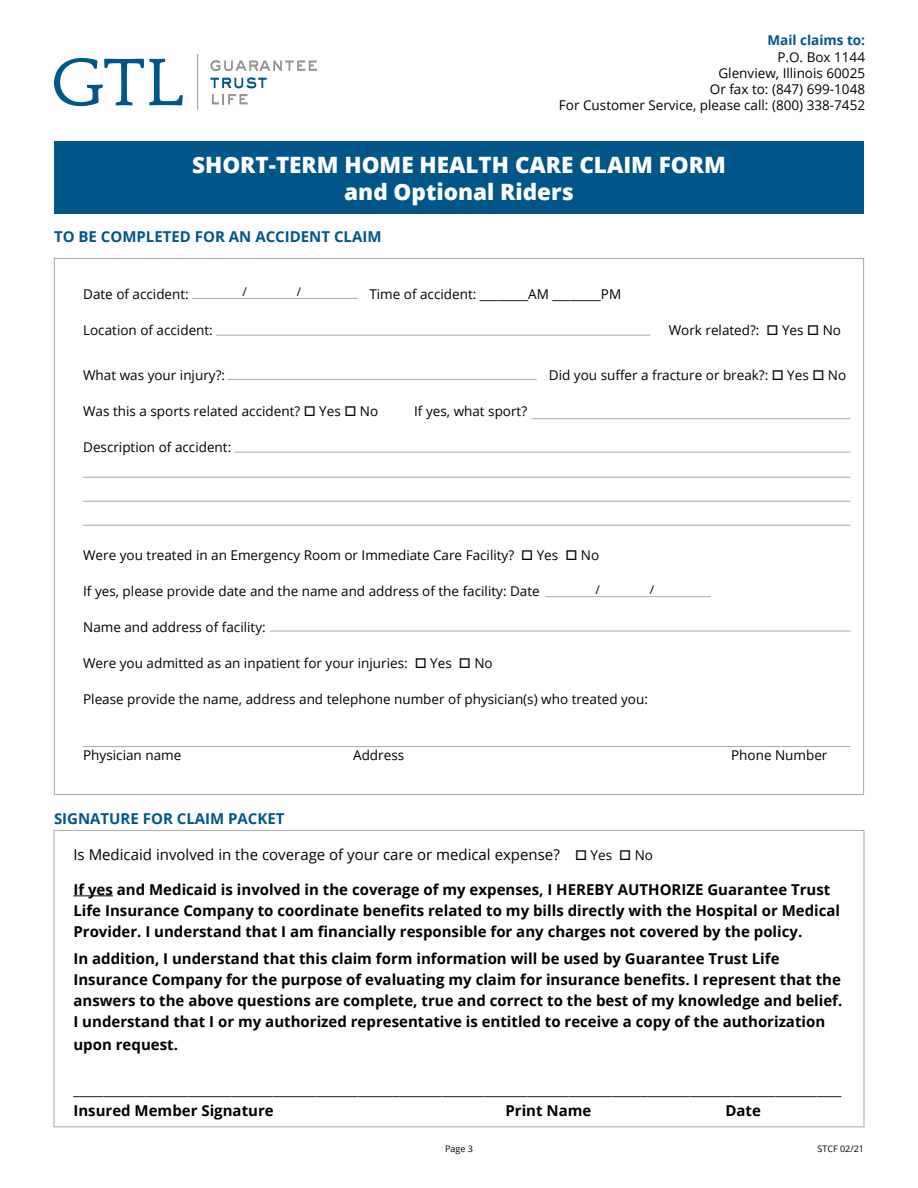
<style>
.page{position:relative;width:918px;height:1188px;background:#fff}
.page>*{position:absolute;margin:0;border:0;box-sizing:border-box;transform-origin:0 0}
.t1{font:800 22.5px/27px "Open Sans";color:#fff;text-align:center}
.t2{font:700 15px/21px "Open Sans";color:#000}
.t3{font:15px "Open Sans";color:#000}
.t4{font:700 15px "Open Sans";color:#005589}
.t5{font:13.5px/16.2px "Open Sans";color:#000;text-align:right}
.t6{font:700 13.5px "Open Sans";color:#005589}
.t7{font:12px "Open Sans";color:#000}
.t8{font:9px "Open Sans";color:#000}
.s1{font-size:13.5px}
</style>
<div class="page">
<svg style="left:54px;top:58px;width:129px;height:48px"></svg>
<svg style="left:211px;top:60px;width:106px;height:11px"></svg>
<svg style="left:210px;top:77px;width:57px;height:11px"></svg>
<svg style="left:212px;top:94px;width:36px;height:10px"></svg>
<hr style="left:197px;top:54px;width:1px;height:56px;background:#929496">
<div style="left:54px;top:141px;width:810px;height:73px;background:#005589"></div>
<hr style="left:192px;top:298px;width:166px;height:1px;background:#a7a9ac">
<hr style="left:216px;top:335px;width:434px;height:1px;background:#a7a9ac">
<hr style="left:228px;top:379px;width:309px;height:1px;background:#a7a9ac">
<hr style="left:234px;top:452px;width:616px;height:1px;background:#a7a9ac">
<hr style="left:83px;top:477px;width:767px;height:1px;background:#a7a9ac">
<hr style="left:83px;top:501px;width:767px;height:1px;background:#a7a9ac">
<hr style="left:83px;top:525px;width:767px;height:1px;background:#a7a9ac">
<hr style="left:545px;top:596px;width:166px;height:1px;background:#a7a9ac">
<hr style="left:270px;top:631px;width:580px;height:1px;background:#a7a9ac">
<hr style="left:83px;top:746px;width:767px;height:1px;background:#a7a9ac">
<hr style="left:531px;top:418px;width:319px;height:1px;background:#a7a9ac">
<hr style="left:73px;top:895px;width:40px;height:1px;background:#000">
<p class="t6" style="left:768px;top:31px;width:99px">Mail claims to:</p>
<p class="t5" style="left:559px;top:48px;width:308px">P.O. Box 1144<br>Glenview, Illinois 60025<br>Or fax to: (847) 699-1048<br>For Customer Service, please call: (800) 338-7452</p>
<h1 class="t1" style="left:192px;top:150px;width:535px">SHORT-TERM HOME HEALTH CARE CLAIM FORM and Optional Riders</h1>
<p class="t4" style="left:54px;top:226px;width:329px">TO BE COMPLETED FOR AN ACCIDENT CLAIM</p>
<p class="t7" style="left:242px;top:284px;width:6px">/</p>
<p class="t7" style="left:297px;top:284px;width:6px">/</p>
<p class="t5" style="left:83px;top:285px;width:107px">Date of accident:</p>
<p class="t5" style="left:369px;top:285px;width:253px">Time of accident: ________AM ________PM</p>
<p class="t5" style="left:83px;top:321px;width:131px">Location of accident:</p>
<p class="t5" style="left:669px;top:321px;width:174px">Work related?: □ Yes □ No</p>
<p class="t5" style="left:83px;top:366px;width:143px">What was your injury?:</p>
<p class="t5" style="left:549px;top:366px;width:299px">Did you suffer a fracture or break?: □ Yes □ No</p>
<p class="t5" style="left:83px;top:402px;width:297px">Was this a sports related accident? □ Yes □ No</p>
<p class="t5" style="left:414px;top:402px;width:114px">If yes, what sport?</p>
<p class="t5" style="left:83px;top:438px;width:150px">Description of accident:</p>
<p class="t5" style="left:83px;top:546px;width:518px">Were you treated in an Emergency Room or Immediate Care Facility? □ Yes □ No</p>
<p class="t5" style="left:83px;top:582px;width:458px">If yes, please provide date and the name and address of the facility: Date</p>
<p class="t5" style="left:83px;top:618px;width:184px">Name and address of facility:</p>
<p class="t5" style="left:83px;top:654px;width:411px">Were you admitted as an inpatient for your injuries: □ Yes □ No</p>
<p class="t5" style="left:83px;top:690px;width:566px">Please provide the name, address and telephone number of physician(s) who treated you:</p>
<p class="t7" style="left:596px;top:582px;width:6px">/</p>
<p class="t7" style="left:650px;top:582px;width:6px">/</p>
<p class="t5" style="left:83px;top:747px;width:100px">Physician name</p>
<p class="t5" style="left:353px;top:747px;width:53px">Address</p>
<p class="t5" style="left:731px;top:747px;width:98px">Phone Number</p>
<p class="t4" style="left:54px;top:808px;width:232px">SIGNATURE FOR CLAIM PACKET</p>
<p class="t3" style="left:73px;top:845px;width:581px">Is Medicaid involved in the coverage of your care or medical expense? □ <span class="s1">Yes</span> □ <span class="s1">No</span></p>
<p class="t2" style="left:73px;top:878px;width:768px">If yes and Medicaid is involved in the coverage of my expenses, I HEREBY AUTHORIZE Guarantee Trust<br>Life Insurance Company to coordinate benefits related to my bills directly with the Hospital or Medical<br>Provider. I understand that I am financially responsible for any charges not covered by the policy.</p>
<p class="t2" style="left:73px;top:948px;width:770px">In addition, I understand that this claim form information will be used by Guarantee Trust Life Insurance Company for the purpose of evaluating my claim for insurance benefits. I represent that the answers to the above questions are complete, true and correct to the best of my knowledge and belief.<br>I understand that I or my authorized representative is entitled to receive a copy of the authorization</p>
<p class="t2" style="left:73px;top:1034px;width:106px">upon request.</p>
<p class="t5" style="left:73px;top:1082px;width:770px">_______________________________________________________________________________________________________________________________</p>
<p class="t2" style="left:73px;top:1100px;width:202px">Insured Member Signature</p>
<p class="t2" style="left:505px;top:1100px;width:87px">Print Name</p>
<p class="t2" style="left:725px;top:1100px;width:37px">Date</p>
<p class="t8" style="left:445px;top:1142px;width:29px">Page 3</p>
<p class="t8" style="left:818px;top:1142px;width:48px">STCF 02/21</p>
</div>
